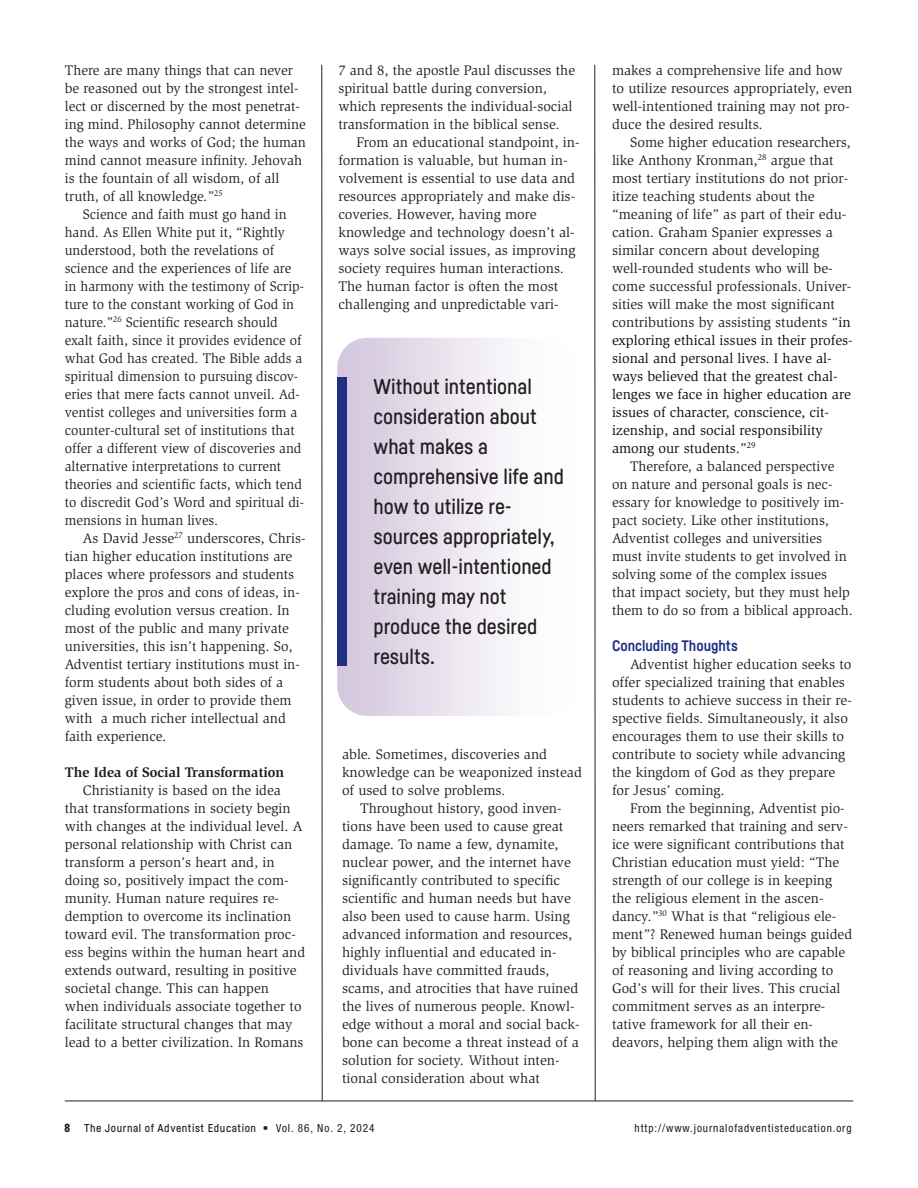
<style>
.page{position:relative;width:918px;height:1188px;background:#fff}
.page>*{position:absolute;margin:0;border:0;box-sizing:border-box;transform-origin:0 0}
.t1{font:500 21px/30px "Fabrikat";color:#231f20}
.t2{font:700 15px "Fabrikat";color:#202e84}
.t3{font:14.25px/18px "Slimbach Std";color:#231f20}
.t4{font:14.25px/18px "Slimbach Std";color:#231f20;scale:.96 1}
.t5{font:700 14.25px "Slimbach Std";color:#231f20}
.t6{font:500 11.25px "Fabrikat";letter-spacing:.05em;color:#231f20}
.t7{font:condensed 11.25px "Helvetica Neue";letter-spacing:.08em;color:#231f20}
.t8{font:900 condensed 11.25px "Helvetica";color:#231f20}
.s1{color:#0d0a09}
.s2{font-family:"Helvetica Neue";font-weight:400;font-stretch:condensed}
</style>
<div class="page">
<hr style="left:321px;top:65px;width:2px;height:1036px;background:#231f20">
<hr style="left:594px;top:65px;width:2px;height:1036px;background:#231f20">
<hr style="left:65px;top:1101px;width:788px;height:1px;background:#231f20">
<div style="left:337px;top:338px;width:243px;height:378px;background:linear-gradient(to right,#d5c9de,#fff)"></div>
<div style="left:337px;top:378px;width:10px;height:288px;background:#202e84"></div>
<p class="t3" style="left:65px;top:63px;width:243px">There are many things that can never be reasoned out by the strongest intel&shy;lect or discerned by the most penetrat&shy;ing mind. Philosophy cannot determine the ways and works of God; the human mind cannot measure infinity. Jehovah is the fountain of all wisdom, of all truth, of all knowledge.”<sup>25</sup></p>
<p class="t4" style="left:65px;top:207px;width:251px;text-indent:18px">Science and faith must go hand in hand. As Ellen White put it, “Rightly understood, both the revelations of science and the experiences of life are in harmony with the testimony of Scrip&shy;ture to the constant working of God in nature.”<sup>26</sup> Scientific research should exalt faith, since it provides evidence of what God has created. The Bible adds a spiritual dimension to pursuing discov&shy;eries that mere facts cannot unveil. Ad&shy;ventist colleges and universities form a counter-cultural set of institutions that offer a different view of discoveries and alternative interpretations to current theories and scientific facts, which tend to discredit God’s Word and spiritual di&shy;mensions in human lives.</p>
<p class="t3" style="left:65px;top:531px;width:242px;text-indent:18px">As David Jesse<sup>27</sup> underscores, Chris&shy;tian higher education institutions are places where professors and students explore the pros and cons of ideas, in&shy;cluding evolution versus creation. In most of the public and many private universities, this isn’t happening. So, Adventist tertiary institutions must in&shy;form students about both sides of a given issue, in order to provide them with a much richer intellectual and faith experience.</p>
<p class="t5" style="left:65px;top:767px;width:221px">The Idea of Social Transformation</p>
<p class="t3" style="left:65px;top:783px;width:242px;text-indent:18px">Christianity is based on the idea that transformations in society begin with changes at the individual level. A personal relationship with Christ can transform a person’s heart and, in doing so, positively impact the com&shy;munity. Human nature requires re&shy;demption to overcome its inclination toward evil. The transformation proc - ess begins within the human heart and extends outward, resulting in positive societal change. This can happen when individuals associate together to facilitate structural changes that may lead to a better civilization. In Romans</p>
<p class="t3" style="left:338px;top:63px;width:238px">7 and 8, the apostle Paul discusses the spiritual battle during conversion, which represents the individual-social transformation in the biblical sense.</p>
<p class="t3" style="left:338px;top:135px;width:243px;text-indent:18px">From an educational standpoint, in&shy;formation is valuable, but human in&shy;volvement is essential to use data and resources appropriately and make dis&shy;coveries. However, having more knowledge and technology doesn’t al&shy;ways solve social issues, as improving society requires human interactions.<br>The human factor is often the most challenging and unpredictable vari-</p>
<p class="t1" style="left:374px;top:373px;width:192px">Without intentional consideration about what makes a<br>com prehensive life and how to utilize re - sources appro priately, even well-intentioned training may not produce the desired results.</p>
<p class="t3" style="left:342px;top:747px;width:241px">able. Sometimes, discoveries and knowledge can be weaponized instead of used to solve problems.</p>
<p class="t3" style="left:342px;top:801px;width:239px;text-indent:18px">Throughout history, good inven&shy;tions have been used to cause great damage. To name a few, dynamite, nuclear power, and the internet have significantly contributed to specific scientific and human needs but have also been used to cause harm. Using advanced information and resources, highly influential and educated in - dividuals have committed frauds, scams, and atrocities that have ruined the lives of numerous people. Knowl&shy;edge without a moral and social back&shy;bone can become a threat instead of a solution for society. Without inten&shy;tional consideration about what</p>
<p class="t3" style="left:612px;top:63px;width:242px">makes a comprehensive life and how to utilize resources appropriately, even well-intentioned training may not pro&shy;duce the desired results.</p>
<p class="t3" style="left:612px;top:135px;width:242px;text-indent:18px">Some higher education researchers, like Anthony Kronman,<sup>28</sup> argue that most tertiary institutions do not prior&shy;itize teaching students about the “meaning of life” as part of their edu&shy;cation. Graham Spanier expresses a similar concern about developing well-rounded students who will be&shy;come successful professionals. Univer&shy;sities will make the most significant contributions by assisting students “<span class="s1">in exploring ethical issues in their profes&shy;sional and personal lives. I have al&shy;ways believed that the greatest chal&shy;lenges we face in higher education are issues of character, conscience, cit&shy;izenship, and social responsibility among our students.”</span><sup>29</sup></p>
<p class="t3" style="left:612px;top:459px;width:243px;text-indent:18px">Therefore, a balanced perspective on nature and personal goals is nec&shy;essary for knowledge to positively im&shy;pact society. Like other institutions, Adventist colleges and universities must invite students to get involved in solving some of the complex issues that impact society, but they must help them to do so from a biblical approach.</p>
<p class="t2" style="left:612px;top:640px;width:127px">Concluding Thoughts</p>
<p class="t3" style="left:612px;top:657px;width:241px;text-indent:18px">Adventist higher education seeks to offer specialized training that enables students to achieve success in their re&shy;spective fields. Simultaneously, it also encourages them to use their skills to contribute to society while advancing the kingdom of God as they prepare for Jesus’ coming.</p>
<p class="t3" style="left:612px;top:801px;width:242px;text-indent:18px">From the beginning, Adventist pio&shy;neers remarked that training and serv&shy;ice were significant contributions that Christian education must yield: “The strength of our college is in keeping the religious element in the ascen&shy;dancy.”<sup>30</sup> What is that “religious ele&shy;ment”? Renewed human beings guided by biblical principles who are capable of reasoning and living according to God’s will for their lives. This crucial commitment serves as an interpre&shy;tative framework for all their en&shy;deavors, helping them align with the</p>
<p class="t8" style="left:65px;top:1123px;width:7px">8</p>
<p class="t6" style="left:84px;top:1124px;width:292px">The Journal of Adventist Education <span class="s2">• Vol. 86, No. 2, 2024</span></p>
<p class="t7" style="left:635px;top:1124px;width:219px">http://www.journalofadventisteducation.org</p>
</div>
